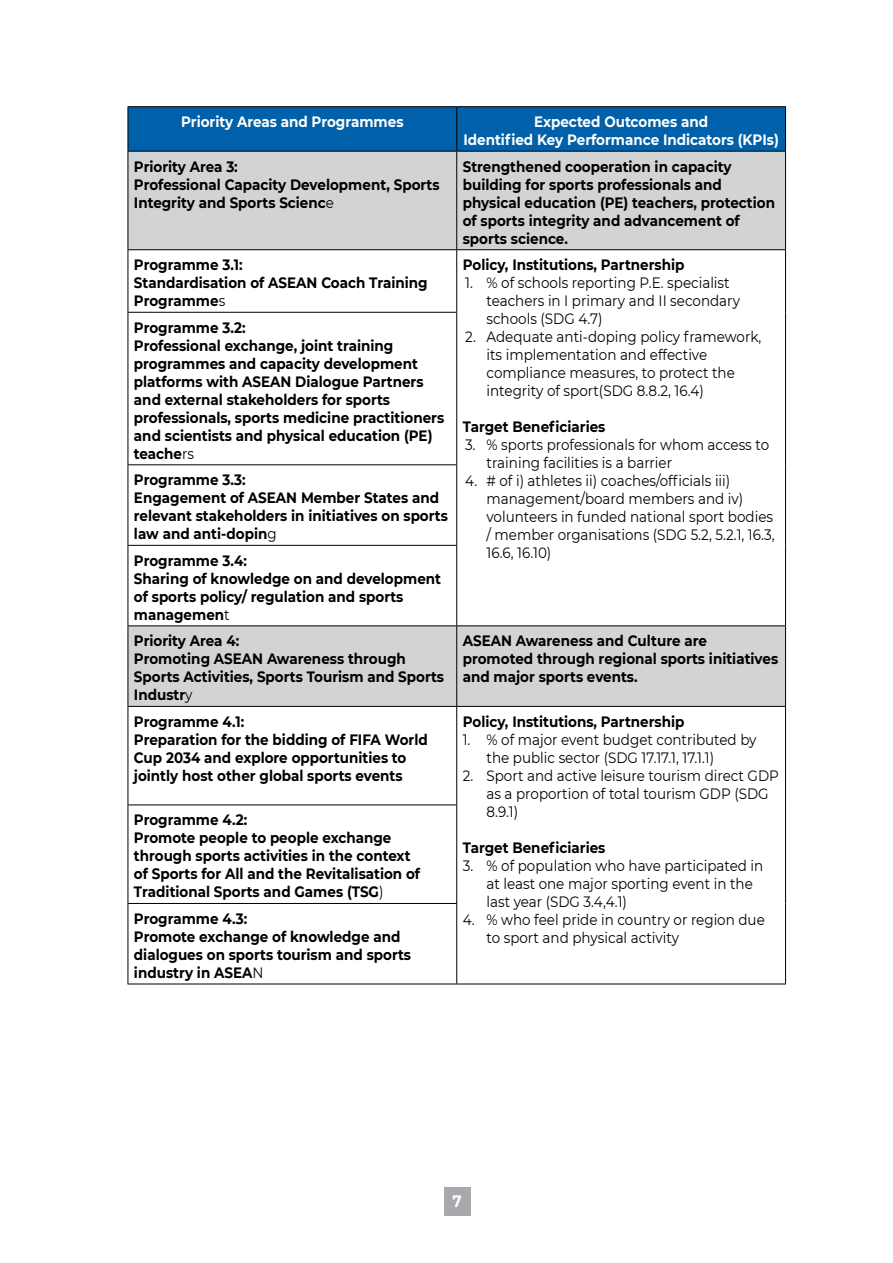
<style>
.page{position:relative;width:893px;height:1263px;background:#fff}
.page>*{position:absolute;margin:0;border:0;box-sizing:border-box;transform-origin:0 0}
.t1{font:700 16.5px "Montserrat";color:#fff;scale:.9 1}
.t2{font:700 15px/18px "Montserrat";color:#000;scale:.9 1}
.t3{font:15px/18px "Montserrat";color:#000;scale:.9 1}
.t4{font:700 15px/18px "Montserrat";color:#fff;text-align:center;scale:.9 1}
.s1{font-weight:400}
</style>
<div class="page">
<div style="left:444px;top:1187px;width:26px;height:28px;background:#a7a9ac"></div>
<div style="left:129px;top:107px;width:656px;height:44px;background:#0060a9"></div>
<svg style="left:129px;top:152px;width:656px;height:554px"></svg>
<hr style="left:128px;top:106px;width:329px;height:1px;background:#000">
<hr style="left:128px;top:107px;width:1px;height:44px;background:#000">
<hr style="left:457px;top:106px;width:329px;height:1px;background:#000">
<hr style="left:456px;top:107px;width:1px;height:44px;background:#000">
<hr style="left:785px;top:107px;width:1px;height:44px;background:#000">
<hr style="left:128px;top:151px;width:329px;height:1px;background:#000">
<hr style="left:457px;top:151px;width:329px;height:1px;background:#000">
<hr style="left:128px;top:152px;width:1px;height:97px;background:#000">
<hr style="left:456px;top:152px;width:1px;height:97px;background:#000">
<hr style="left:785px;top:152px;width:1px;height:97px;background:#000">
<hr style="left:128px;top:249px;width:329px;height:1px;background:#000">
<hr style="left:128px;top:250px;width:1px;height:62px;background:#000">
<hr style="left:457px;top:249px;width:329px;height:1px;background:#000">
<hr style="left:456px;top:250px;width:1px;height:62px;background:#000">
<hr style="left:785px;top:250px;width:1px;height:62px;background:#000">
<hr style="left:785px;top:312px;width:1px;height:153px;background:#000">
<hr style="left:785px;top:465px;width:1px;height:80px;background:#000">
<hr style="left:785px;top:545px;width:1px;height:80px;background:#000">
<hr style="left:128px;top:312px;width:329px;height:1px;background:#000">
<hr style="left:128px;top:313px;width:1px;height:151px;background:#000">
<hr style="left:456px;top:313px;width:1px;height:151px;background:#000">
<hr style="left:128px;top:464px;width:329px;height:1px;background:#000">
<hr style="left:128px;top:465px;width:1px;height:80px;background:#000">
<hr style="left:456px;top:465px;width:1px;height:80px;background:#000">
<hr style="left:128px;top:545px;width:329px;height:1px;background:#000">
<hr style="left:128px;top:546px;width:1px;height:79px;background:#000">
<hr style="left:456px;top:546px;width:1px;height:79px;background:#000">
<hr style="left:128px;top:625px;width:329px;height:1px;background:#000">
<hr style="left:128px;top:626px;width:1px;height:80px;background:#000">
<hr style="left:457px;top:625px;width:329px;height:1px;background:#000">
<hr style="left:456px;top:626px;width:1px;height:80px;background:#000">
<hr style="left:785px;top:626px;width:1px;height:80px;background:#000">
<hr style="left:128px;top:706px;width:329px;height:1px;background:#000">
<hr style="left:128px;top:707px;width:1px;height:97px;background:#000">
<hr style="left:457px;top:706px;width:329px;height:1px;background:#000">
<hr style="left:456px;top:707px;width:1px;height:97px;background:#000">
<hr style="left:785px;top:707px;width:1px;height:98px;background:#000">
<hr style="left:785px;top:805px;width:1px;height:98px;background:#000">
<hr style="left:785px;top:903px;width:1px;height:80px;background:#000">
<hr style="left:128px;top:804px;width:329px;height:1px;background:#000">
<hr style="left:128px;top:805px;width:1px;height:98px;background:#000">
<hr style="left:456px;top:805px;width:1px;height:98px;background:#000">
<hr style="left:128px;top:903px;width:329px;height:1px;background:#000">
<hr style="left:128px;top:904px;width:1px;height:79px;background:#000">
<hr style="left:456px;top:904px;width:1px;height:79px;background:#000">
<hr style="left:128px;top:983px;width:329px;height:1px;background:#000">
<hr style="left:457px;top:983px;width:329px;height:1px;background:#000">
<p class="t4" style="left:181px;top:112px;width:249px">Priority Areas and Programmes</p>
<p class="t4" style="left:463px;top:112px;width:352px">Expected Outcomes and<br>Identified Key Performance Indicators (KPIs)</p>
<p class="t2" style="left:134px;top:157px;width:341px">Priority Area 3:<br>Professional Capacity Development, Sports<br>Integrity and Sports Scienc<span class="s1">e</span></p>
<p class="t2" style="left:463px;top:157px;width:348px">Strengthened cooperation in capacity building for sports professionals and physical education (PE) teachers, protection of sports integrity and advancement of sports science.</p>
<p class="t2" style="left:134px;top:255px;width:328px">Programme 3.1:<br>Standardisation of ASEAN Coach Training<br>Programme<span class="s1">s</span></p>
<p class="t2" style="left:463px;top:255px;width:248px">Policy, Institutions, Partnership</p>
<p class="t3" style="left:486px;top:273px;width:283px;text-indent:-21px">1. % of schools reporting P.E. specialist teachers in I primary and II secondary schools (SDG 4.7)</p>
<p class="t3" style="left:486px;top:327px;width:307px;text-indent:-21px">2. Adequate anti-doping policy framework, its implementation and effective compliance measures, to protect the integrity of sport(SDG 8.8.2, 16.4)</p>
<p class="t2" style="left:463px;top:417px;width:160px">Target Beneficiaries</p>
<p class="t3" style="left:486px;top:435px;width:315px;text-indent:-21px">3. % sports professionals for whom access to training facilities is a barrier</p>
<p class="t3" style="left:486px;top:471px;width:322px;text-indent:-21px">4. # of i) athletes ii) coaches/officials iii) management/board members and iv) volunteers in funded national sport bodies / member organisations (SDG 5.2, 5.2.1, 16.3, 16.6, 16.10)</p>
<p class="t2" style="left:134px;top:318px;width:346px">Programme 3.2:<br>Professional exchange, joint training programmes and capacity development platforms with ASEAN Dialogue Partners and external stakeholders for sports professionals, sports medicine practitioners and scientists and physical education (PE) teache<span class="s1">rs</span></p>
<p class="t2" style="left:134px;top:470px;width:350px">Programme 3.3:<br>Engagement of ASEAN Member States and relevant stakeholders in initiatives on sports law and anti-dopin<span class="s1">g</span></p>
<p class="t2" style="left:134px;top:551px;width:343px">Programme 3.4:<br>Sharing of knowledge on and development of sports policy/ regulation and sports managemen<span class="s1">t</span></p>
<p class="t2" style="left:134px;top:631px;width:346px">Priority Area 4:<br>Promoting ASEAN Awareness through<br>Sports Activities, Sports Tourism and Sports<br>Industr<span class="s1">y</span></p>
<p class="t2" style="left:463px;top:631px;width:352px">ASEAN Awareness and Culture are promoted through regional sports initiatives and major sports events.</p>
<p class="t2" style="left:134px;top:712px;width:328px">Programme 4.1:<br>Preparation for the bidding of FIFA World Cup 2034 and explore opportunities to jointly host other global sports events</p>
<p class="t2" style="left:463px;top:712px;width:248px">Policy, Institutions, Partnership</p>
<p class="t3" style="left:486px;top:730px;width:302px;text-indent:-24px">1. % of major event budget contributed by the public sector (SDG 17.17.1, 17.1.1)</p>
<p class="t3" style="left:486px;top:766px;width:326px;text-indent:-24px">2. Sport and active leisure tourism direct GDP as a proportion of total tourism GDP (SDG<br>8.9.1)</p>
<p class="t2" style="left:463px;top:838px;width:160px">Target Beneficiaries</p>
<p class="t3" style="left:486px;top:856px;width:309px;text-indent:-24px">3. % of population who have participated in at least one major sporting event in the last year (SDG 3.4,4.1)</p>
<p class="t3" style="left:486px;top:910px;width:311px;text-indent:-24px">4. % who feel pride in country or region due to sport and physical activity</p>
<p class="t2" style="left:134px;top:810px;width:320px">Programme 4.2:<br>Promote people to people exchange through sports activities in the context of Sports for All and the Revitalisation of Traditional Sports and Games (TSG<span class="s1">)</span></p>
<p class="t2" style="left:134px;top:909px;width:309px">Programme 4.3:<br>Promote exchange of knowledge and dialogues on sports tourism and sports industry in ASEA<span class="s1">N</span></p>
<p class="t1" style="left:452px;top:1189px;width:12px">7</p>
</div>
